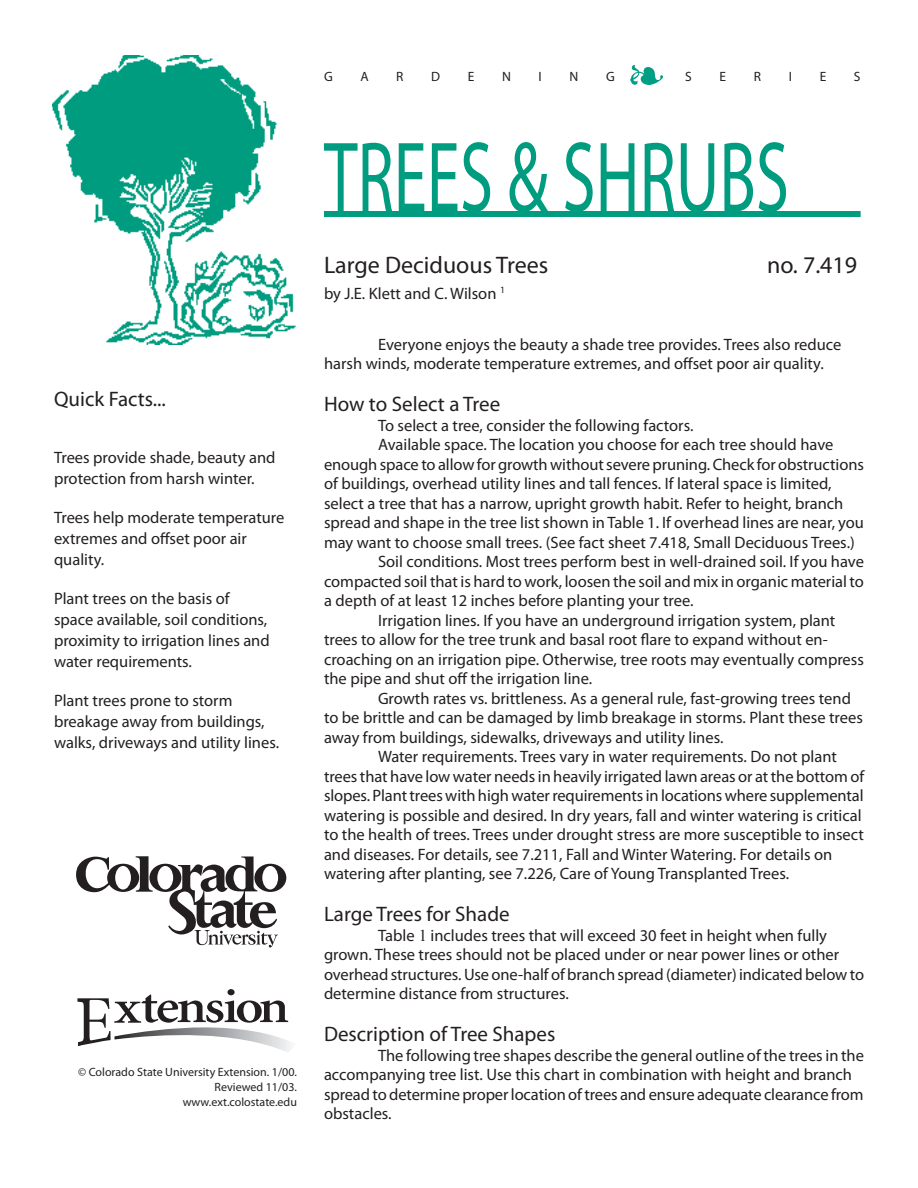
<style>
.page{position:relative;width:918px;height:1188px;background:#fff}
.page>*{position:absolute;margin:0;border:0;box-sizing:border-box;transform-origin:0 0}
.Category_title{font:100.5px "Myriad Pro";color:#009c7f;scale:.67 1}
.Fact_sheet_title__no{font:24px "Myriad Pro";color:#231f20}
.Subhead_1{font:21px "Myriad Pro";color:#231f20}
.Quick_facts_subhead{font:21px "Myriad Pro";color:#231f20}
.Body_text{font:16.5px/19.5px "Myriad Pro";color:#231f20}
.Quick_facts_copy{font:16.5px/21px "Myriad Pro";color:#231f20}
.Byline{font:16.5px "Myriad Pro";color:#231f20}
.Series_title{font:13.5px "Myriad Pro";color:#231f20}
.Copyright{font:12px "Myriad Pro";color:#231f20}
.s1{font-family:"Times New Roman"}
</style>
<div class="page">
<div style="left:324px;top:211px;width:537px;height:6px;background:#009c7f"></div>
<img style="left:52px;top:55px;width:243px;height:289px">
<img style="left:630px;top:65px;width:33px;height:19px">
<svg style="left:77px;top:989px;width:214px;height:63px"></svg>
<svg style="left:76px;top:856px;width:210px;height:92px"></svg>
<p class="Quick_facts_subhead" style="left:54px;top:386px;width:113px">Quick Facts...</p>
<p class="Quick_facts_copy" style="left:54px;top:446px;width:223px">Trees provide shade, beauty and protection from harsh winter.</p>
<p class="Quick_facts_copy" style="left:54px;top:506px;width:232px">Trees help moderate temperature extremes and offset poor air quality.</p>
<p class="Quick_facts_copy" style="left:54px;top:587px;width:217px">Plant trees on the basis of space available, soil conditions, proximity to irrigation lines and water requirements.</p>
<p class="Quick_facts_copy" style="left:54px;top:689px;width:227px">Plant trees prone to storm breakage away from buildings, walks, driveways and utility lines.</p>
<p class="Copyright" style="left:78px;top:1065px;width:220px">© Colorado State University Extension. 1/00.</p>
<p class="Copyright" style="left:215px;top:1080px;width:84px">Reviewed 11/03.</p>
<p class="Copyright" style="left:183px;top:1095px;width:116px">www.ext.colostate.edu</p>
<p class="Series_title" style="left:324px;top:68px;width:10px">G</p>
<p class="Series_title" style="left:360px;top:68px;width:10px">A</p>
<p class="Series_title" style="left:396px;top:68px;width:9px">R</p>
<p class="Series_title" style="left:431px;top:68px;width:10px">D</p>
<p class="Series_title" style="left:468px;top:68px;width:8px">E</p>
<p class="Series_title" style="left:502px;top:68px;width:10px">N</p>
<p class="Series_title" style="left:539px;top:68px;width:5px">I</p>
<p class="Series_title" style="left:570px;top:68px;width:10px">N</p>
<p class="Series_title" style="left:606px;top:68px;width:10px">G</p>
<p class="Series_title" style="left:685px;top:68px;width:8px">S</p>
<p class="Series_title" style="left:720px;top:68px;width:8px">E</p>
<p class="Series_title" style="left:754px;top:68px;width:9px">R</p>
<p class="Series_title" style="left:789px;top:68px;width:5px">I</p>
<p class="Series_title" style="left:820px;top:68px;width:8px">E</p>
<p class="Series_title" style="left:854px;top:68px;width:8px">S</p>
<p class="Category_title" style="left:324px;top:115px;width:696px">TREES &amp; SHRUBS</p>
<p class="Fact_sheet_title__no" style="left:324px;top:250px;width:226px">Large Deciduous Trees</p>
<p class="Fact_sheet_title__no" style="left:767px;top:250px;width:92px">no. 7.419</p>
<p class="Byline" style="left:324px;top:283px;width:182px">by J.E. Klett and C. Wilson <sup>1</sup></p>
<p class="Body_text" style="left:324px;top:334px;width:519px;text-indent:54px">Everyone enjoys the beauty a shade tree provides. Trees also reduce harsh winds, moderate temperature extremes, and offset poor air quality.</p>
<p class="Subhead_1" style="left:324px;top:391px;width:178px">How to Select a Tree</p>
<p class="Body_text" style="left:378px;top:415px;width:317px">To select a tree, consider the following factors.</p>
<p class="Body_text" style="left:324px;top:435px;width:541px;text-indent:54px">Available space. The location you choose for each tree should have enough space to allow for growth without severe pruning. Check for obstructions of buildings, overhead utility lines and tall fences. If lateral space is limited, select a tree that has a narrow, upright growth habit. Refer to height, branch spread and shape in the tree list shown in Table 1. If overhead lines are near, you may want to choose small trees. (See fact sheet 7.418, Small Deciduous Trees.)</p>
<p class="Body_text" style="left:324px;top:552px;width:542px;text-align:justify;text-indent:54px">Soil conditions. Most trees perform best in well-drained soil. If you have compacted soil that is hard to work, loosen the soil and mix in organic material to a depth of at least 12 inches before planting your tree.</p>
<p class="Body_text" style="left:324px;top:610px;width:541px;text-indent:54px">Irrigation lines. If you have an underground irrigation system, plant trees to allow for the tree trunk and basal root flare to expand without en&shy;croaching on an irrigation pipe. Otherwise, tree roots may eventually compress the pipe and shut off the irrigation line.</p>
<p class="Body_text" style="left:324px;top:688px;width:540px;text-indent:54px">Growth rates vs. brittleness. As a general rule, fast-growing trees tend to be brittle and can be damaged by limb breakage in storms. Plant these trees away from buildings, sidewalks, driveways and utility lines.</p>
<p class="Body_text" style="left:324px;top:747px;width:542px;text-indent:54px">Water requirements. Trees vary in water requirements. Do not plant trees that have low water needs in heavily irrigated lawn areas or at the bottom of slopes. Plant trees with high water requirements in locations where supplemental watering is possible and desired. In dry years, fall and winter watering is critical to the health of trees. Trees under drought stress are more susceptible to insect and diseases. For details, see 7.211, Fall and Winter Watering. For details on watering after planting, see 7.226, Care of Young Transplanted Trees.</p>
<p class="Subhead_1" style="left:324px;top:901px;width:187px">Large Trees for Shade</p>
<p class="Body_text" style="left:324px;top:925px;width:542px;text-indent:54px">Table <span class="s1">1</span> includes trees that will exceed 30 feet in height when fully grown. These trees should not be placed under or near power lines or other overhead structures. Use one-half of branch spread (diameter) indicated below to determine distance from structures.</p>
<p class="Subhead_1" style="left:324px;top:1021px;width:233px">Description of Tree Shapes</p>
<p class="Body_text" style="left:324px;top:1045px;width:542px;text-indent:54px">The following tree shapes describe the general outline of the trees in the accompanying tree list. Use this chart in combination with height and branch spread to determine proper location of trees and ensure adequate clearance from obstacles.</p>
</div>
